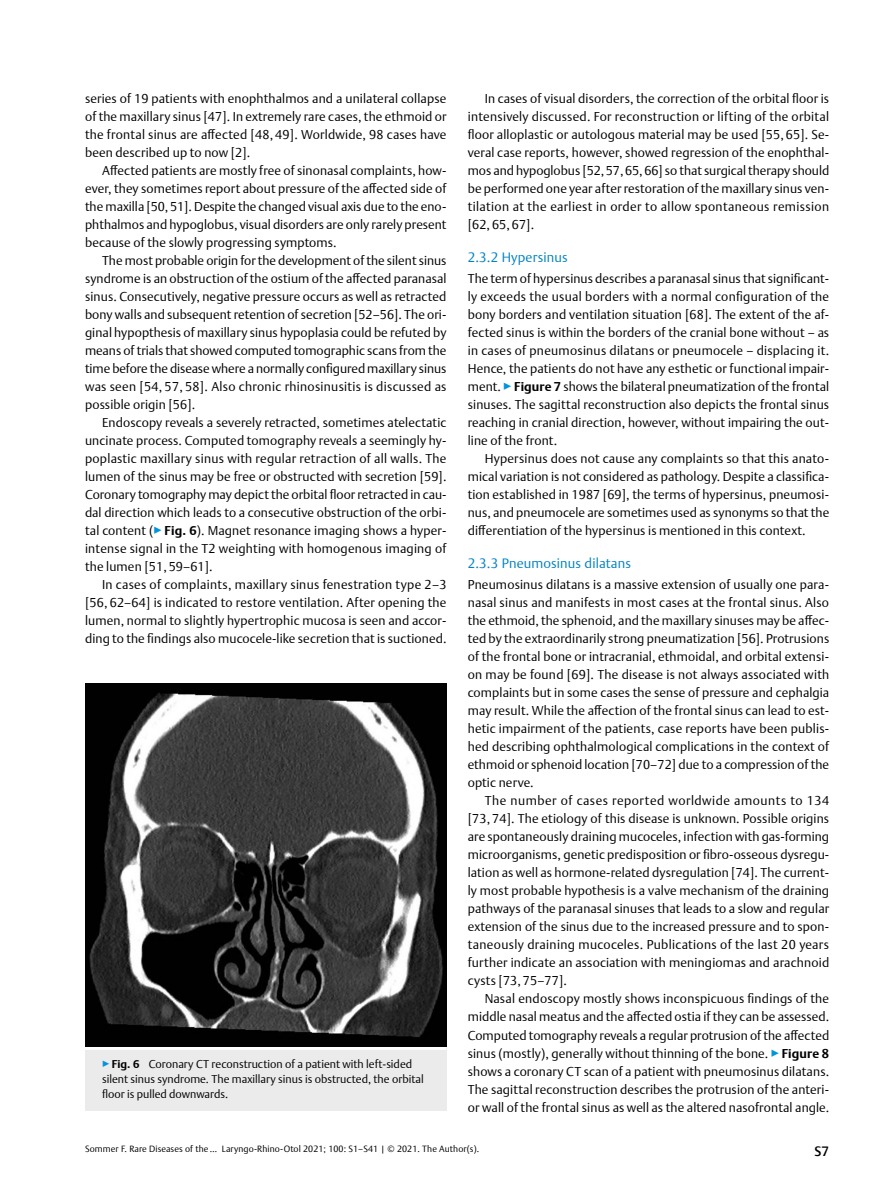
<style>
.page{position:relative;width:893px;height:1191px;background:#fff}
.page>*{position:absolute;margin:0;border:0;box-sizing:border-box;transform-origin:0 0}
.t1{font:300 13.5px "Thieme Argo 2011";letter-spacing:.01em;color:#0083c2}
.t2{font:500 13.5px "Thieme Argo 2011";color:#000}
.t3{font:300 12.75px/18px "Thieme Argo 2011";letter-spacing:.01em;color:#000;text-align:justify}
.t4{font:300 11.25px/15px "Thieme Argo 2011";color:#000}
.t5{font:300 9px "Thieme Argo 2011";letter-spacing:.01em;color:#000}
.s1{color:#0095da}
.s2{font-weight:700}
</style>
<div class="page">
<div style="left:85px;top:1046px;width:361px;height:64px;background:#ebebec"></div>
<hr style="left:85px;top:1046px;width:361px;height:3px;background:#fff">
<img style="left:85px;top:683px;width:361px;height:363px">
<p class="t3" style="left:85px;top:89px;width:363px">series of 19 patients with enophthalmos and a unilateral collapse of the maxillary sinus [47]. In extremely rare cases, the ethmoid or the frontal sinus are affected [48, 49]. Worldwide, 98 cases have been described up to now [2].</p>
<p class="t3" style="left:85px;top:161px;width:363px;text-indent:17px">Affected patients are mostly free of sinonasal complaints, how&shy;ever, they sometimes report about pressure of the affected side of the maxilla [50,51]. Despite the changed visual axis due to the eno&shy;phthalmos and hypoglobus, visual disorders are only rarely present because of the slowly progressing symptoms.</p>
<p class="t3" style="left:85px;top:251px;width:363px;text-indent:17px">The most probable origin for the development of the silent sinus syndrome is an obstruction of the ostium of the affected paranasal sinus. Consecutively, negative pressure occurs as well as retracted bony walls and subsequent retention of secretion [52–56]. The ori&shy;ginal hypopthesis of maxillary sinus hypoplasia could be refuted by means of trials that showed computed tomographic scans from the time before the disease where a normally configured maxillary sinus was seen [54, 57, 58]. Also chronic rhinosinusitis is discussed as possible origin [56].</p>
<p class="t3" style="left:85px;top:413px;width:363px;text-indent:17px">Endoscopy reveals a severely retracted, sometimes atelectatic uncinate process. Computed tomography reveals a seemingly hy&shy;poplastic maxillary sinus with regular retraction of all walls. The lumen of the sinus may be free or obstructed with secretion [59].<br>Coronary tomography may depict the orbital floor retracted in cau&shy;dal direction which leads to a consecutive obstruction of the orbi&shy;tal content (<span class="s1">▶</span><span class="s2">Fig. 6</span>). Magnet resonance imaging shows a hyper&shy;intense signal in the T2 weighting with homogenous imaging of the lumen [51, 59–61].</p>
<p class="t3" style="left:85px;top:575px;width:363px;text-indent:17px">In cases of complaints, maxillary sinus fenestration type 2–3 [56, 62–64] is indicated to restore ventilation. After opening the lumen, normal to slightly hypertrophic mucosa is seen and accor&shy;ding to the findings also mucocele-like secretion that is suctioned.</p>
<p class="t4" style="left:102px;top:1056px;width:323px"><span class="s1">▶</span><span class="s2">Fig. 6</span> Coronary CT reconstruction of a patient with left-sided silent sinus syndrome. The maxillary sinus is obstructed, the orbital floor is pulled downwards.</p>
<p class="t3" style="left:468px;top:89px;width:363px;text-indent:17px">In cases of visual disorders, the correction of the orbital floor is intensively discussed. For reconstruction or lifting of the orbital floor alloplastic or autologous material may be used [55, 65]. Se&shy;veral case reports, however, showed regression of the enophthal&shy;mos and hypoglobus [52,57,65,66] so that surgical therapy should be performed one year after restoration of the maxillary sinus ven&shy;tilation at the earliest in order to allow spontaneous remission [62, 65, 67].</p>
<p class="t1" style="left:468px;top:248px;width:101px">2.3.2 Hypersinus</p>
<p class="t3" style="left:468px;top:269px;width:363px">The term of hypersinus describes a paranasal sinus that significant&shy;ly exceeds the usual borders with a normal configuration of the bony borders and ventilation situation [68]. The extent of the af&shy;fected sinus is within the borders of the cranial bone without – as in cases of pneumosinus dilatans or pneumocele – displacing it.<br>Hence, the patients do not have any esthetic or functional impair&shy;ment. <span class="s1">▶</span><span class="s2">Figure 7</span> shows the bilateral pneumatization of the frontal sinuses. The sagittal reconstruction also depicts the frontal sinus reaching in cranial direction, however, without impairing the out&shy;line of the front.</p>
<p class="t3" style="left:468px;top:449px;width:363px;text-indent:17px">Hypersinus does not cause any complaints so that this anato&shy;mical variation is not considered as pathology. Despite a classifica&shy;tion established in 1987 [69], the terms of hypersinus, pneumosi&shy;nus, and pneumocele are sometimes used as synonyms so that the differentiation of the hypersinus is mentioned in this context.</p>
<p class="t1" style="left:468px;top:554px;width:165px">2.3.3 Pneumosinus dilatans</p>
<p class="t3" style="left:468px;top:575px;width:363px">Pneumosinus dilatans is a massive extension of usually one para&shy;nasal sinus and manifests in most cases at the frontal sinus. Also the ethmoid, the sphenoid, and the maxillary sinuses may be affec&shy;ted by the extraordinarily strong pneumatization [56]. Protrusions of the frontal bone or intracranial, ethmoidal, and orbital extensi&shy;on may be found [69]. The disease is not always associated with complaints but in some cases the sense of pressure and cephalgia may result. While the affection of the frontal sinus can lead to est&shy;hetic impairment of the patients, case reports have been publis&shy;hed describing ophthalmological complications in the context of ethmoid or sphenoid location [70–72] due to a compression of the optic nerve.</p>
<p class="t3" style="left:468px;top:791px;width:363px;text-indent:17px">The number of cases reported worldwide amounts to 134 [73, 74]. The etiology of this disease is unknown. Possible origins are spontaneously draining mucoceles, infection with gas-forming microorganisms, genetic predisposition or fibro-osseous dysregu&shy;lation as well as hormone-related dysregulation [74]. The current&shy;ly most probable hypothesis is a valve mechanism of the draining pathways of the paranasal sinuses that leads to a slow and regular extension of the sinus due to the increased pressure and to spon&shy;taneously draining mucoceles. Publications of the last 20 years further indicate an association with meningiomas and arachnoid cysts [73, 75–77].</p>
<p class="t3" style="left:468px;top:989px;width:363px;text-indent:17px">Nasal endoscopy mostly shows inconspicuous findings of the middle nasal meatus and the affected ostia if they can be assessed.<br>Computed tomography reveals a regular protrusion of the affected sinus (mostly), generally without thinning of the bone. <span class="s1">▶</span><span class="s2">Figure 8 </span>shows a coronary CT scan of a patient with pneumosinus dilatans.<br>The sagittal reconstruction describes the protrusion of the anteri&shy;or wall of the frontal sinus as well as the altered nasofrontal angle.</p>
<p class="t5" style="left:85px;top:1143px;width:396px">Sommer F. Rare Diseases of the … Laryngo-Rhino-Otol 2021; 100: S1–S41 | © 2021. The Author(s).</p>
<p class="t2" style="left:815px;top:1142px;width:16px">S7</p>
</div>
